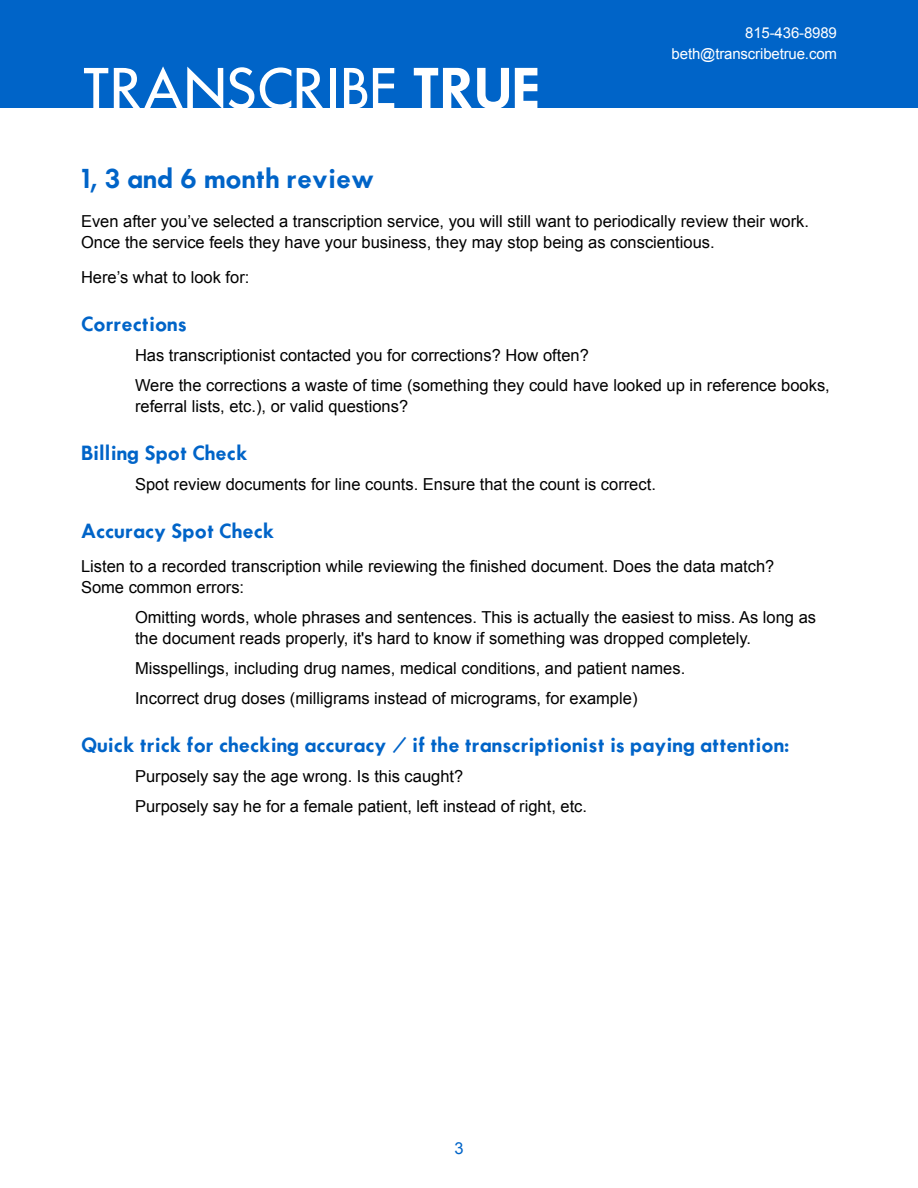
<style>
.page{position:relative;width:918px;height:1188px;background:#fff}
.page>*{position:absolute;margin:0;border:0;box-sizing:border-box;transform-origin:0 0}
.t1{font:500 54px "Futura";color:#fff}
.t2{font:24px "Futura Demi Boold";color:#0064c8}
.t3{font:18px "Futura Demi Boold";color:#0064c8}
.t4{font:16.5px/30px "Arial";color:#000}
.t5{font:16.5px "Arial";color:#0064c8}
.t6{font:15px/21px "Arial";letter-spacing:-.01em;color:#fff;text-align:right}
.s1{font-family:"Futura Demi Boold";font-weight:400;font-size:51px}
</style>
<div class="page">
<div style="left:0;top:0;width:918px;height:108px;background:#0064c8"></div>
<h1 class="t1" style="left:81px;top:54px;width:459px">TRANSCRIBE <span class="s1">TRUE</span></h1>
<p class="t6" style="left:672px;top:22px;width:167px">815-436-8989 beth@transcribetrue.com</p>
<h2 class="t2" style="left:81px;top:162px;width:295px">1, 3 and 6 month review</h2>
<p class="t4" style="left:81px;top:211px;width:730px;line-height:21px">Even after you’ve selected a transcription service, you will still want to periodically review their work.<br>Once the service feels they have your business, they may stop being as conscientious.</p>
<p class="t4" style="left:81px;top:262px;width:170px">Here’s what to look for:</p>
<p class="t3" style="left:81px;top:311px;width:107px">Corrections</p>
<p class="t4" style="left:135px;top:340px;width:696px">Has transcriptionist contacted you for corrections? How often?<br>Were the corrections a waste of time (something they could have looked up in reference books,</p>
<p class="t4" style="left:135px;top:391px;width:275px">referral lists, etc.), or valid questions?</p>
<p class="t3" style="left:81px;top:440px;width:168px">Billing Spot Check</p>
<p class="t4" style="left:135px;top:469px;width:522px">Spot review documents for line counts. Ensure that the count is correct.</p>
<p class="t3" style="left:81px;top:518px;width:195px">Accuracy Spot Check</p>
<p class="t4" style="left:81px;top:573px;width:165px">Some common errors:</p>
<p class="t4" style="left:81px;top:552px;width:695px">Listen to a recorded transcription while reviewing the finished document. Does the data match?</p>
<p class="t4" style="left:135px;top:607px;width:683px;line-height:21px">Omitting words, whole phrases and sentences. This is actually the easiest to miss. As long as the document reads properly, it's hard to know if something was dropped completely.</p>
<p class="t4" style="left:135px;top:654px;width:552px">Misspellings, including drug names, medical conditions, and patient names.<br>Incorrect drug doses (milligrams instead of micrograms, for example)</p>
<p class="t3" style="left:81px;top:733px;width:710px">Quick trick for checking accuracy / if the transcriptionist is paying attention:</p>
<p class="t4" style="left:135px;top:762px;width:454px">Purposely say the age wrong. Is this caught?<br>Purposely say he for a female patient, left instead of right, etc.</p>
<p class="t5" style="left:454px;top:1137px;width:11px">3</p>
</div>
